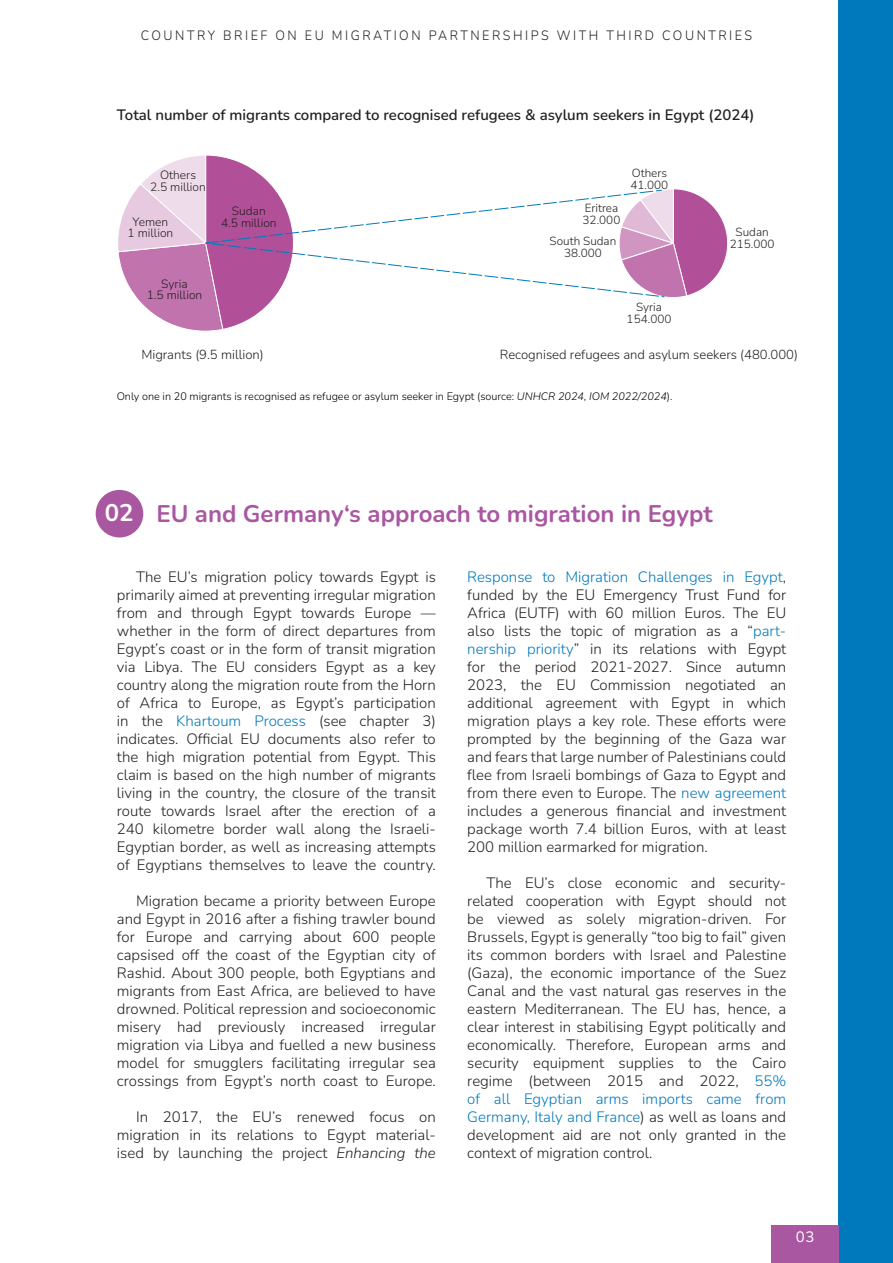
<style>
.page{position:relative;width:893px;height:1263px;background:#fff}
.page>*{position:absolute;margin:0;border:0;box-sizing:border-box;transform-origin:0 0}
.t1{font:700 24px "Nunito";color:#aa57a2}
.t2{font:700 24px "Nunito";color:#fff}
.t3{font:300 15px/18px "Nunito";color:#231f20;text-align:justify}
.t4{font:600 15px "Nunito";color:#231f20}
.t5{font:15px "Nunito";color:#fff}
.t6{font:300 13.5px "Nunito";letter-spacing:.2em;color:#231f20;scale:.93 1}
.t7{font:300 13.05px "Nunito";color:#231f20}
.t8{font:300 12px/11.7px "Nunito";color:#231f20;text-align:center}
.t9{font:300 11.7px/11.7px "Nunito";color:#231f20;text-align:center}
.t10{font:300 10.8px "Nunito";color:#000}
.s1{font-style:italic}
.s2{color:#0079bc}
</style>
<div class="page">
<div style="left:839px;top:0;width:54px;height:1263px;background:#0079bc"></div>
<svg style="left:118px;top:155px;width:610px;height:176px"></svg>
<div style="left:771px;top:1225px;width:68px;height:38px;background:#aa57a2"></div>
<div style="left:96px;top:490px;width:47px;height:47px;background:#aa57a2;border-radius:50%"></div>
<p class="t6" style="left:141px;top:26px;width:659px">COUNTRY BRIEF ON EU MIGRATION PARTNERSHIPS WITH THIRD COUNTRIES</p>
<p class="t4" style="left:117px;top:104px;width:639px">Total number of migrants compared to recognised refugees &amp; asylum seekers in Egypt (2024)</p>
<p class="t8" style="left:150px;top:169px;width:57px">Others<br>2.5 million</p>
<p class="t8" style="left:127px;top:215px;width:47px">Yemen<br>1 million</p>
<p class="t8" style="left:147px;top:277px;width:57px">Syria<br>1.5 million</p>
<p class="t8" style="left:221px;top:205px;width:57px">Sudan<br>4.5 million</p>
<p class="t9" style="left:583px;top:202px;width:39px;text-align:left">Eritrea<br>32.000</p>
<p class="t9" style="left:550px;top:235px;width:68px">South Sudan<br>38.000</p>
<p class="t9" style="left:630px;top:166px;width:39px;text-align:left">Others<br>41.000</p>
<p class="t9" style="left:627px;top:301px;width:46px">Syria<br>154.000</p>
<p class="t9" style="left:730px;top:226px;width:46px">Sudan<br>215.000</p>
<p class="t7" style="left:141px;top:345px;width:124px">Migrants (9.5 million)</p>
<p class="t7" style="left:500px;top:345px;width:300px">Recognised refugees and asylum seekers (480.000)</p>
<p class="t10" style="left:117px;top:389px;width:557px">Only one in 20 migrants is recognised as refugee or asylum seeker in Egypt (source: <span class="s1">UNHCR 2024, IOM 2022/2024</span>).</p>
<h1 class="t2" style="left:105px;top:496px;width:30px">02</h1>
<h1 class="t1" style="left:156px;top:497px;width:558px">EU and Germany‘s approach to migration in Egypt</h1>
<p class="t3" style="left:117px;top:568px;width:320px;text-indent:19px">The EU’s migration policy towards Egypt is primarily aimed at preventing irregular migration from and through Egypt towards Europe — whether in the form of direct departures from Egypt’s coast or in the form of transit migration via Libya. The EU considers Egypt as a key country along the migration route from the Horn of Africa to Europe, as Egypt’s participation in the <span class="s2">Khartoum Process</span> (see chapter 3) indicates. Official EU documents also refer to the high migration potential from Egypt. This claim is based on the high number of migrants living in the country, the closure of the transit route towards Israel after the erection of a 240 kilometre border wall along the Israeli-Egyptian border, as well as increasing attempts of Egyptians themselves to leave the country.</p>
<p class="t3" style="left:117px;top:892px;width:320px;text-indent:19px">Migration became a priority between Europe and Egypt in 2016 after a fishing trawler bound for Europe and carrying about 600 people capsised off the coast of the Egyptian city of Rashid. About 300 people, both Egyptians and migrants from East Africa, are believed to have drowned. Political repression and socioeconomic misery had previously increased irregular migration via Libya and fuelled a new business model for smugglers facilitating irregular sea crossings from Egypt’s north coast to Europe.</p>
<p class="t3" style="left:117px;top:1108px;width:320px;text-indent:19px">In 2017, the EU’s renewed focus on migration in its relations to Egypt material&shy;ised by launching the project <span class="s1">Enhancing the</span></p>
<p class="t3" style="left:467px;top:568px;width:320px"><span class="s2">Response to Migration Challenges in Egypt</span>, funded by the EU Emergency Trust Fund for Africa (EUTF) with 60 million Euros. The EU also lists the topic of migration as a “<span class="s2">part&shy;nership priority</span>” in its relations with Egypt for the period 2021-2027. Since autumn 2023, the EU Commission negotiated an additional agreement with Egypt in which migration plays a key role. These efforts were prompted by the beginning of the Gaza war and fears that large number of Palestinians could flee from Israeli bombings of Gaza to Egypt and from there even to Europe. The <span class="s2">new agreement </span>includes a generous financial and investment package worth 7.4 billion Euros, with at least 200 million earmarked for migration.</p>
<p class="t3" style="left:467px;top:874px;width:320px;text-indent:19px">The EU’s close economic and security&shy;related cooperation with Egypt should not be viewed as solely migration-driven. For Brussels, Egypt is generally “too big to fail” given its common borders with Israel and Palestine (Gaza), the economic importance of the Suez Canal and the vast natural gas reserves in the eastern Mediterranean. The EU has, hence, a clear interest in stabilising Egypt politically and economically. Therefore, European arms and security equipment supplies to the Cairo regime (between 2015 and 2022, <span class="s2">55% of all Egyptian arms imports came from Germany, Italy and France</span>) as well as loans and development aid are not only granted in the context of migration control.</p>
<p class="t5" style="left:796px;top:1226px;width:20px">03</p>
</div>
